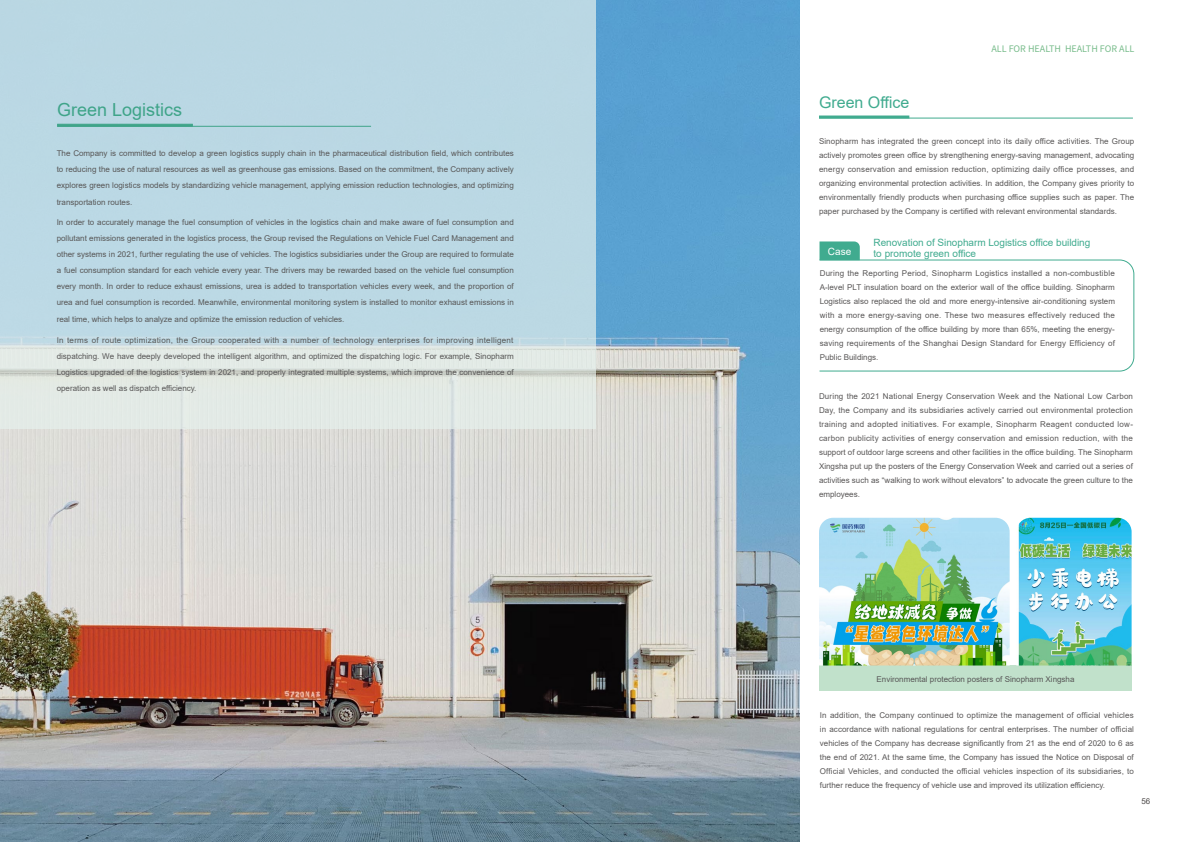
<style>
.page{position:relative;width:1191px;height:842px;background:#fff}
.page>*{position:absolute;margin:0;border:0;box-sizing:border-box;transform-origin:0 0}
.t1{font:18px "Arial";color:#3fa489}
.t2{font:16px "Arial";color:#40ab8f}
.t3{font:10px "Arial";letter-spacing:-.005em;color:#40ab8f}
.t4{font:10px "Arial";color:#fff}
.t5{font:9px "Source Han Sans CN";color:#78bc8b}
.t6{font:8px/14px "Arial";color:#595757;text-align:justify}
.t7{font:8px/16px "Arial";color:#585757;text-align:justify}
.t8{font:8px "Arial";color:#4c4948}
</style>
<div class="page">
<div style="left:819px;top:665px;width:312px;height:26px;background:#c1e1cb"></div>
<img style="left:0;top:0;width:799px;height:842px">
<svg style="left:0;top:0;width:595px;height:428px;background:#c2dae3"></svg>
<hr style="left:57px;top:126px;width:314px;height:1px;background:#3fa489">
<hr style="left:819px;top:118px;width:314px;height:1px;background:#40ab8f">
<hr style="left:57px;top:124px;width:136px;height:3px;background:#3fa489">
<hr style="left:819px;top:116px;width:90px;height:2px;background:#40ab8f">
<svg style="left:819px;top:241px;width:315px;height:131px"></svg>
<img style="left:1018px;top:518px;width:113px;height:147px">
<img style="left:819px;top:518px;width:190px;height:147px">
<h1 class="t1" style="left:57px;top:97px;width:127px">Green Logistics</h1>
<p class="t7" style="left:57px;top:145px;width:458px">The Company is committed to develop a green logistics supply chain in the pharmaceutical distribution field, which contributes to reducing the use of natural resources as well as greenhouse gas emissions. Based on the commitment, the Company actively explores green logistics models by standardizing vehicle management, applying emission reduction technologies, and optimizing</p>
<p class="t7" style="left:57px;top:194px;width:77px">transportation routes.</p>
<p class="t7" style="left:57px;top:214px;width:458px">In order to accurately manage the fuel consumption of vehicles in the logistics chain and make aware of fuel consumption and pollutant emissions generated in the logistics process, the Group revised the Regulations on Vehicle Fuel Card Management and other systems in 2021, further regulating the use of vehicles. The logistics subsidiaries under the Group are required to formulate a fuel consumption standard for each vehicle every year. The drivers may be rewarded based on the vehicle fuel consumption every month. In order to reduce exhaust emissions, urea is added to transportation vehicles every week, and the proportion of urea and fuel consumption is recorded. Meanwhile, environmental monitoring system is installed to monitor exhaust emissions in</p>
<p class="t7" style="left:57px;top:311px;width:289px">real time, which helps to analyze and optimize the emission reduction of vehicles.</p>
<p class="t7" style="left:57px;top:332px;width:458px">In terms of route optimization, the Group cooperated with a number of technology enterprises for improving intelligent dispatching. We have deeply developed the intelligent algorithm, and optimized the dispatching logic. For example, Sinopharm Logistics upgraded of the logistics system in 2021, and properly integrated multiple systems, which improve the convenience of operation as well as dispatch efficiency.</p>
<h2 class="t2" style="left:819px;top:91px;width:92px">Green Office</h2>
<p class="t5" style="left:991px;top:44px;width:144px">ALL FOR HEALTH HEALTH FOR ALL</p>
<p class="t6" style="left:819px;top:134px;width:317px">Sinopharm has integrated the green concept into its daily office activities. The Group actively promotes green office by strengthening energy-saving management, advocating energy conservation and emission reduction, optimizing daily office processes, and organizing environmental protection activities. In addition, the Company gives priority to environmentally friendly products when purchasing office supplies such as paper. The paper purchased by the Company is certified with relevant environmental standards.</p>
<p class="t3" style="left:873px;top:236px;width:218px">Renovation of Sinopharm Logistics office building</p>
<p class="t4" style="left:828px;top:244px;width:25px">Case</p>
<p class="t3" style="left:873px;top:247px;width:104px">to promote green office</p>
<p class="t6" style="left:819px;top:266px;width:297px">During the Reporting Period, Sinopharm Logistics installed a non-combustible A-level PLT insulation board on the exterior wall of the office building. Sinopharm Logistics also replaced the old and more energy-intensive air-conditioning system with a more energy-saving one. These two measures effectively reduced the energy consumption of the office building by more than 65%, meeting the energy&shy;saving requirements of the Shanghai Design Standard for Energy Efficiency of Public Buildings.</p>
<p class="t6" style="left:819px;top:389px;width:315px">During the 2021 National Energy Conservation Week and the National Low Carbon Day, the Company and its subsidiaries actively carried out environmental protection training and adopted initiatives. For example, Sinopharm Reagent conducted low&shy;carbon publicity activities of energy conservation and emission reduction, with the support of outdoor large screens and other facilities in the office building. The Sinopharm Xingsha put up the posters of the Energy Conservation Week and carried out a series of activities such as “walking to work without elevators” to advocate the green culture to the employees.</p>
<p class="t7" style="left:876px;top:671px;width:199px">Environmental protection posters of Sinopharm Xingsha</p>
<p class="t6" style="left:820px;top:708px;width:315px">In addition, the Company continued to optimize the management of official vehicles in accordance with national regulations for central enterprises. The number of official vehicles of the Company has decrease significantly from 21 as the end of 2020 to 6 as the end of 2021. At the same time, the Company has issued the Notice on Disposal of Official Vehicles, and conducted the official vehicles inspection of its subsidiaries, to further reduce the frequency of vehicle use and improved its utilization efficiency.</p>
<p class="t8" style="left:1141px;top:795px;width:10px">56</p>
</div>
